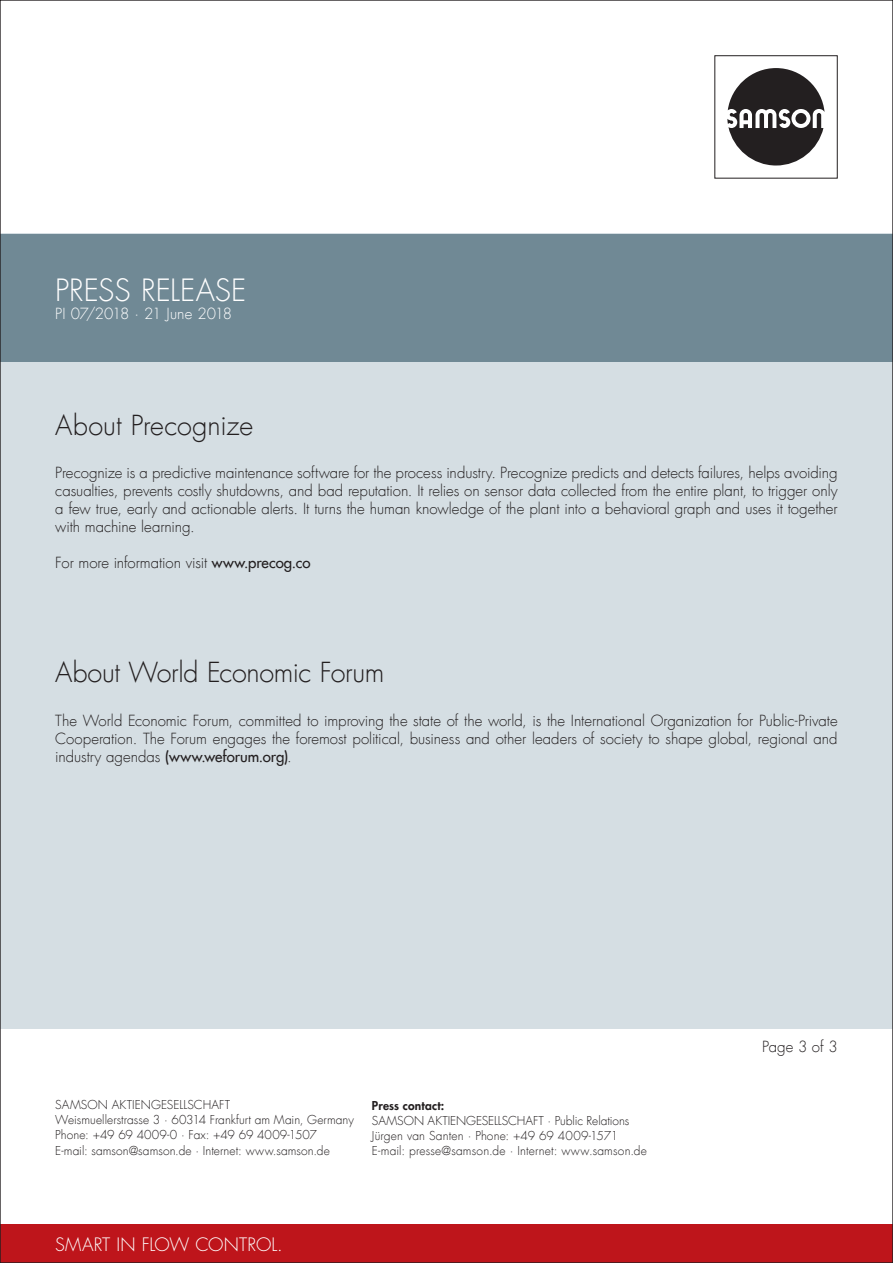
<style>
.page{position:relative;width:893px;height:1263px;background:#fff}
.page>*{position:absolute;margin:0;border:0;box-sizing:border-box;transform-origin:0 0}
.t1{font:300 30px "Futura Com";color:#fff}
.t2{font:300 27px "Futura Com";letter-spacing:-.01em;color:#231f20}
.t3{font:300 18px "Futura";letter-spacing:.005em;color:#fff}
.t4{font:300 15px/18px "Futura Com";color:#231f20;text-align:justify}
.t5{font:300 15px "Futura Com";letter-spacing:-.02em;color:#fff}
.t6{font:300 12px/15px "Futura Com";letter-spacing:.005em;color:#231f20}
.t7{font:800 12px "Futura Com";letter-spacing:.015em;color:#231f20}
.s1{font-weight:500}
</style>
<div class="page">
<div style="left:0;top:1225px;width:893px;height:38px;background:#be151b"></div>
<div style="left:714px;top:55px;width:124px;height:124px;border:1px solid #231f20"></div>
<svg style="left:727px;top:68px;width:97px;height:98px"></svg>
<div style="left:0;top:234px;width:893px;height:795px;background:#d5dee3"></div>
<div style="left:0;top:234px;width:893px;height:127px;background:#708995"></div>
<h1 class="t1" style="left:55px;top:270px;width:193px">PRESS RELEASE</h1>
<p class="t5" style="left:55px;top:304px;width:178px">PI 07/2018 · 21 June 2018</p>
<h2 class="t2" style="left:55px;top:407px;width:199px">About Precognize</h2>
<p class="t4" style="left:55px;top:464px;width:784px">Precognize is a predictive maintenance software for the process industry. Precognize predicts and detects failures, helps avoiding casualties, prevents costly shutdowns, and bad reputation. It relies on sensor data collected from the entire plant, to trigger only a few true, early and actionable alerts. It turns the human knowledge of the plant into a behavioral graph and uses it together with machine learning.</p>
<p class="t4" style="left:55px;top:554px;width:257px">For more information visit <span class="s1">www.precog.co</span></p>
<h2 class="t2" style="left:55px;top:654px;width:331px">About World Economic Forum</h2>
<p class="t4" style="left:55px;top:712px;width:784px">The World Economic Forum, committed to improving the state of the world, is the International Organization for Public-Private Cooperation. The Forum engages the foremost political, business and other leaders of society to shape global, regional and industry agendas <span class="s1">(www.weforum.org)</span>.</p>
<p class="t6" style="left:55px;top:1097px;width:300px">SAMSON AKTIENGESELLSCHAFT<br>Weismuellerstrasse 3 · 60314 Frankfurt am Main, Germany<br>Phone: +49 69 4009-0 · Fax: +49 69 4009-1507</p>
<p class="t6" style="left:55px;top:1144px;width:276px">E-mail: samson@samson.de · Internet: www.samson.de</p>
<p class="t7" style="left:372px;top:1096px;width:74px">Press contact:</p>
<p class="t6" style="left:372px;top:1113px;width:277px">SAMSON AKTIENGESELLSCHAFT · Public Relations<br>Jürgen van Santen · Phone: +49 69 4009-1571<br>E-mail: presse@samson.de · Internet: www.samson.de</p>
<p class="t3" style="left:55px;top:1233px;width:229px">SMART IN FLOW CONTROL.</p>
<p class="t4" style="left:762px;top:1038px;width:77px">Page 3 of 3</p>
</div>
